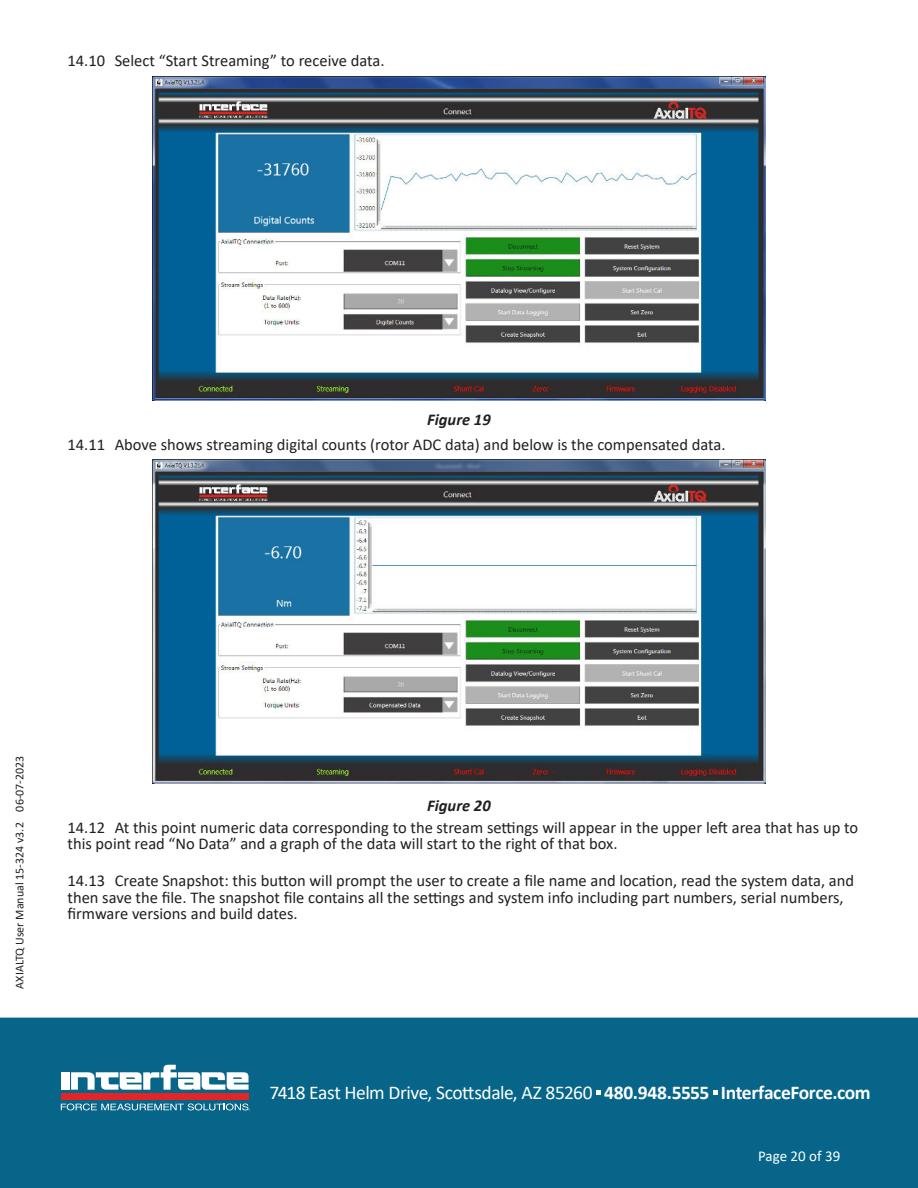
<style>
.page{position:relative;width:918px;height:1188px;background:#fff}
.page>*{position:absolute;margin:0;border:0;box-sizing:border-box;transform-origin:0 0}
.t1{font:19.5px "Calibri";letter-spacing:-.025em;color:#fff}
.t2{font:16.5px/16.5px "Calibri";color:#231f20}
.t3{font:italic 700 16.5px "Calibri";color:#231f20}
.t4{font:15px "Calibri";color:#fff}
.t5{font:12px "Calibri";color:#231f20}
.s1{font-weight:700}
</style>
<div class="page">
<div style="left:0;top:1012px;width:918px;height:176px;background:#066588"></div>
<div style="left:0;top:1007px;width:918px;height:11px;background:#fff"></div>
<div style="left:61px;top:1093px;width:188px;height:7px;background:#e32525"></div>
<div style="left:61px;top:1072px;width:9px;height:18px;background:#fff"></div>
<svg style="left:71px;top:1065px;width:178px;height:25px"></svg>
<svg style="left:61px;top:1104px;width:189px;height:6px"></svg>
<svg style="left:596px;top:1091px;width:5px;height:4px"></svg>
<svg style="left:713px;top:1091px;width:4px;height:4px"></svg>
<img style="left:152px;top:460px;width:614px;height:324px">
<img style="left:152px;top:77px;width:614px;height:324px">
<p class="t2" style="left:68px;top:53px;width:319px">14.10 Select “Start Streaming” to receive data.</p>
<p class="t3" style="left:427px;top:408px;width:65px">Figure 19</p>
<p class="t2" style="left:68px;top:437px;width:660px">14.11 Above shows streaming digital counts (rotor ADC data) and below is the compensated data.</p>
<p class="t5" style="left:14px;top:989px;width:234px;rotate:-90deg">AXIALTQ User Manual 15-324 v3.2 06-07-2023</p>
<p class="t3" style="left:427px;top:794px;width:65px">Figure 20</p>
<p class="t2" style="left:68px;top:820px;width:792px">14.12 At this point numeric data corresponding to the stream settings will appear in the upper left area that has up to this point read “No Data” and a graph of the data will start to the right of that box.</p>
<p class="t2" style="left:68px;top:873px;width:788px">14.13 Create Snapshot: this button will prompt the user to create a file name and location, read the system data, and then save the file. The snapshot file contains all the settings and system info including part numbers, serial numbers, firmware versions and build dates.</p>
<p class="t1" style="left:270px;top:1079px;width:603px">7418 East Helm Drive, Scottsdale, AZ 85260 <span class="s1">480.948.5555 InterfaceForce.com</span></p>
<p class="t4" style="left:758px;top:1150px;width:84px">Page 20 of 39</p>
</div>
